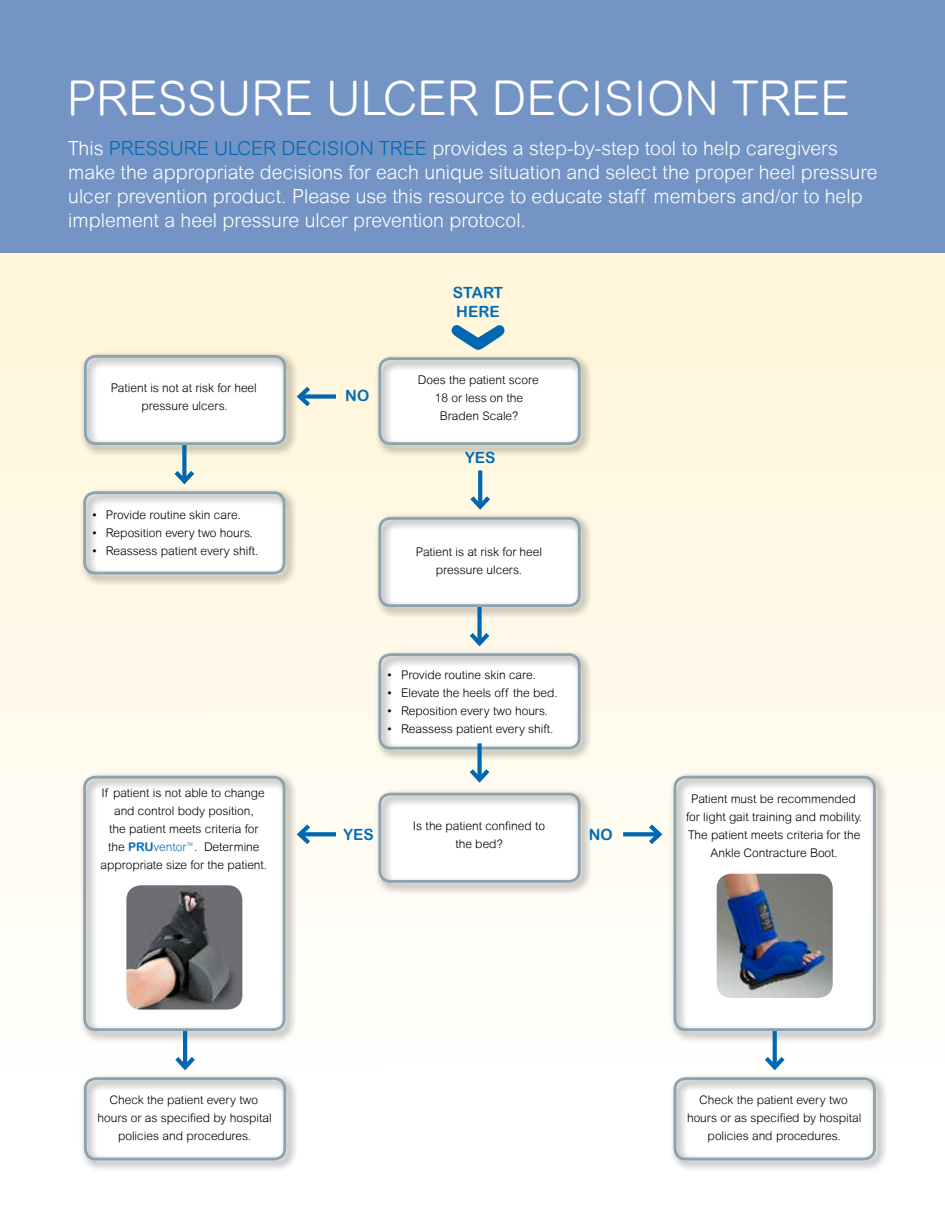
<style>
.page{position:relative;width:945px;height:1215px;background:#fff}
.page>*{position:absolute;margin:0;border:0;box-sizing:border-box;transform-origin:0 0}
.t1{font:117.6px "Arial Rounded MT Bold";color:#0067b1}
.t2{font:300 48px "Arial Rounded MT";color:#fff}
.t3{font:300 19.5px/24px "Arial Rounded MT";color:#fff}
.t4{font:15.45px/18.6px "Arial Rounded MT Bold";color:#006bb6}
.t5{font:300 12px/18px "Arial Rounded MT";color:#000;text-align:center}
.s1{color:#006bb6}
.s2{font-family:"Arial Rounded MT Bold";font-weight:400;color:#006bb6}
</style>
<div class="page">
<div style="left:0;top:0;width:945px;height:260px;background:#7494c5"></div>
<div style="left:0;top:253px;width:945px;height:962px;background:linear-gradient(to bottom,#fff5d9,#fff)"></div>
<div style="left:374px;top:353px;width:219px;height:104px;background:#000;opacity:.6"></div>
<div style="left:378px;top:357px;width:203px;height:88px;border:3px solid #8ba2af;border-radius:10px"></div>
<div style="left:80px;top:351px;width:218px;height:106px;background:#000;opacity:.6"></div>
<div style="left:84px;top:355px;width:202px;height:90px;border:3px solid #8ba2af;border-radius:10px"></div>
<div style="left:374px;top:513px;width:219px;height:106px;background:#000;opacity:.6"></div>
<div style="left:378px;top:517px;width:203px;height:90px;border:3px solid #8ba2af;border-radius:10px"></div>
<div style="left:374px;top:649px;width:219px;height:113px;background:#000;opacity:.6"></div>
<div style="left:378px;top:653px;width:203px;height:97px;border:3px solid #8ba2af;border-radius:10px"></div>
<div style="left:669px;top:1073px;width:219px;height:99px;background:#000;opacity:.6"></div>
<div style="left:674px;top:1077px;width:202px;height:83px;border:3px solid #8ba2af;border-radius:10px"></div>
<div style="left:80px;top:1073px;width:218px;height:99px;background:#000;opacity:.6"></div>
<div style="left:84px;top:1077px;width:202px;height:83px;border:3px solid #8ba2af;border-radius:10px"></div>
<div style="left:79px;top:487px;width:219px;height:99px;background:#000;opacity:.6"></div>
<div style="left:83px;top:491px;width:203px;height:83px;border:3px solid #8ba2af;border-radius:10px"></div>
<div style="left:374px;top:788px;width:219px;height:107px;background:#000;opacity:.6"></div>
<div style="left:378px;top:793px;width:203px;height:90px;border:3px solid #8ba2af;border-radius:10px"></div>
<div style="left:669px;top:771px;width:219px;height:272px;background:#000;opacity:.6"></div>
<div style="left:674px;top:776px;width:202px;height:255px;border:3px solid #8ba2af;border-radius:10px"></div>
<div style="left:79px;top:771px;width:219px;height:272px;background:#000;opacity:.6"></div>
<div style="left:83px;top:776px;width:203px;height:255px;border:3px solid #8ba2af;border-radius:10px"></div>
<svg style="left:478px;top:470px;width:4px;height:22px"></svg>
<svg style="left:466px;top:492px;width:28px;height:21px"></svg>
<div style="left:477px;top:607px;width:5px;height:36px;background:#0067b1"></div>
<svg style="left:465px;top:628px;width:29px;height:21px"></svg>
<svg style="left:773px;top:1031px;width:4px;height:21px"></svg>
<svg style="left:760px;top:1052px;width:29px;height:21px"></svg>
<hr style="left:183px;top:1031px;width:4px;height:36px;background:#0067b1">
<svg style="left:171px;top:1052px;width:28px;height:21px"></svg>
<div style="left:182px;top:445px;width:5px;height:36px;background:#0067b1"></div>
<svg style="left:170px;top:466px;width:29px;height:21px"></svg>
<div style="left:477px;top:743px;width:5px;height:37px;background:#0067b1"></div>
<svg style="left:465px;top:765px;width:29px;height:21px"></svg>
<div style="left:300px;top:394px;width:36px;height:5px;background:#0067b1"></div>
<svg style="left:294px;top:382px;width:21px;height:29px"></svg>
<svg style="left:623px;top:832px;width:21px;height:4px"></svg>
<svg style="left:644px;top:820px;width:22px;height:29px"></svg>
<svg style="left:315px;top:832px;width:21px;height:4px"></svg>
<svg style="left:294px;top:820px;width:21px;height:29px"></svg>
<img style="left:126px;top:885px;width:116px;height:125px">
<img style="left:717px;top:874px;width:116px;height:124px">
<h2 class="t2" style="left:67px;top:70px;width:785px">PRESSURE ULCER DECISION TREE</h2>
<p class="t3" style="left:68px;top:136px;width:811px">This <span class="s1">PRESSURE ULCER DECISION TREE</span> provides a step-by-step tool to help caregivers make the appropriate decisions for each unique situation and select the proper heel pressure ulcer prevention product. Please use this resource to educate staff members and/or to help implement a heel pressure ulcer prevention protocol.</p>
<p class="t4" style="left:453px;top:283px;width:52px">START<br>HERE</p>
<p class="t5" style="left:111px;top:379px;width:148px">Patient is not at risk for heel pressure ulcers.</p>
<p class="t5" style="left:92px;top:506px;width:150px">• Provide routine skin care.</p>
<p class="t5" style="left:92px;top:524px;width:162px">• Reposition every two hours.</p>
<p class="t5" style="left:92px;top:542px;width:168px">• Reassess patient every shift.</p>
<p class="t5" style="left:100px;top:783px;width:168px">If patient is not able to change and control body position,<br>the patient meets criteria for the <span class="s2">PRU</span><span class="s1">ventor</span><sup>™</sup>. Determine appropriate size for the patient.</p>
<p class="t4" style="left:345px;top:386px;width:25px">NO</p>
<h1 class="t1" style="left:559px;top:315px;width:44px;rotate:90deg">›</h1>
<p class="t5" style="left:418px;top:371px;width:122px">Does the patient score<br>18 or less on the<br>Braden Scale?</p>
<p class="t4" style="left:465px;top:448px;width:32px">YES</p>
<p class="t5" style="left:416px;top:543px;width:128px">Patient is at risk for heel pressure ulcers.</p>
<p class="t5" style="left:388px;top:665px;width:150px">• Provide routine skin care.</p>
<p class="t5" style="left:388px;top:683px;width:172px">• Elevate the heels off the bed.</p>
<p class="t5" style="left:388px;top:701px;width:162px">• Reposition every two hours.</p>
<p class="t5" style="left:388px;top:719px;width:168px">• Reassess patient every shift.</p>
<p class="t4" style="left:344px;top:825px;width:32px">YES</p>
<p class="t5" style="left:413px;top:817px;width:134px">Is the patient confined to the bed?</p>
<p class="t4" style="left:589px;top:825px;width:25px">NO</p>
<p class="t5" style="left:686px;top:789px;width:178px">Patient must be recommended for light gait training and mobility.<br>The patient meets criteria for the<br>Ankle Contracture Boot.</p>
<p class="t5" style="left:97px;top:1091px;width:176px">Check the patient every two hours or as specified by hospital policies and procedures.</p>
<p class="t5" style="left:687px;top:1091px;width:176px">Check the patient every two hours or as specified by hospital policies and procedures.</p>
</div>
